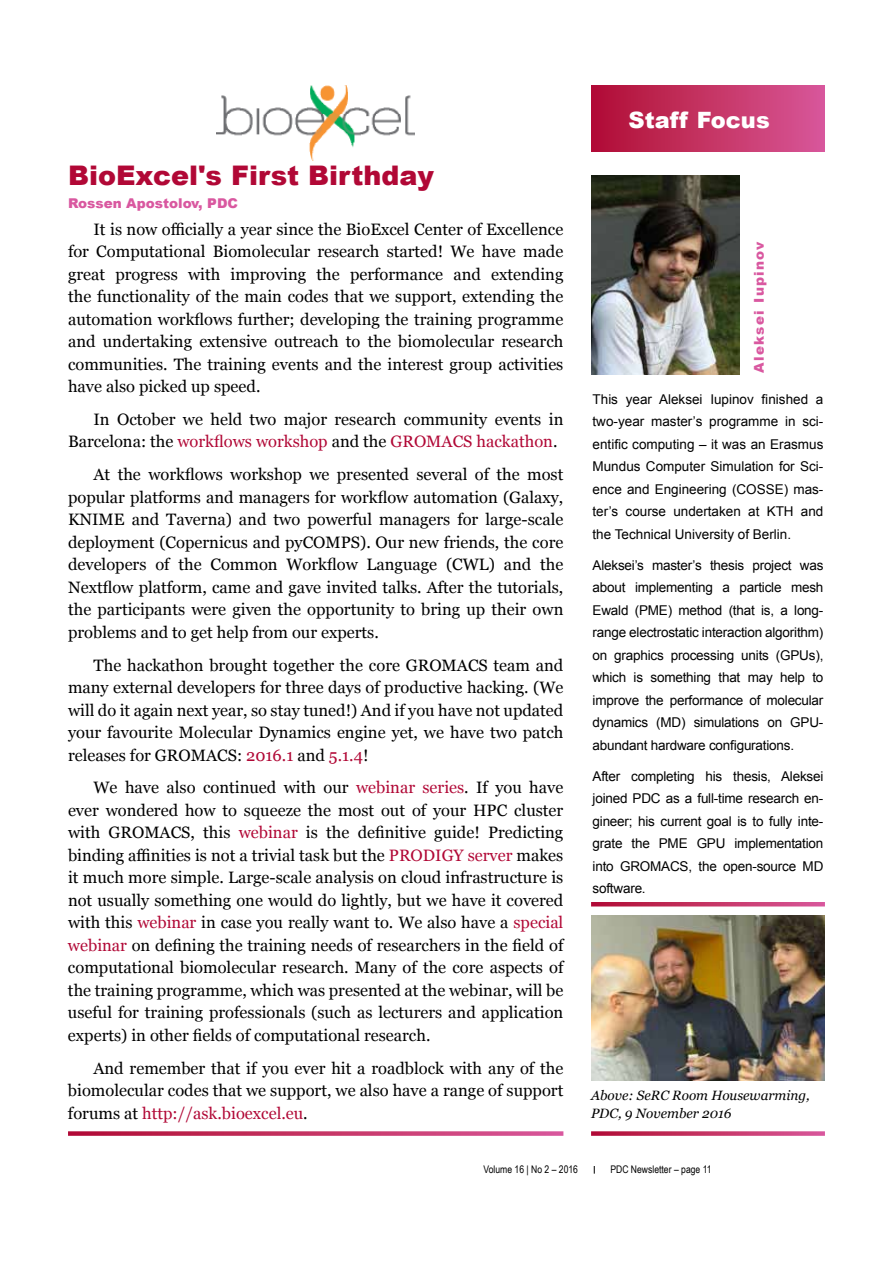
<style>
.page{position:relative;width:893px;height:1263px;background:#fff}
.page>*{position:absolute;margin:0;border:0;box-sizing:border-box;transform-origin:0 0}
.t1{font:900 27px "Arial";color:#b10836}
.t2{font:900 22.5px "Arial";color:#fff}
.t3{font:16.5px/22.5px "Georgia";color:#000;text-align:justify}
.t4{font:13.5px/22.5px "Arial";letter-spacing:-.015em;color:#000;text-align:justify}
.t5{font:italic 13.5px/18px "Georgia";color:#000}
.t6{font:900 13.5px "Arial";color:#d958a0}
.t7{font:900 13.5px "Arial";letter-spacing:.1em;color:#d958a0}
.t8{font:10.5px "Arial Narrow";color:#000}
.s1{color:#b10836}
</style>
<div class="page">
<img style="left:591px;top:915px;width:234px;height:165px">
<img style="left:591px;top:175px;width:148px;height:199px">
<img style="left:217px;top:85px;width:198px;height:76px">
<div style="left:591px;top:85px;width:234px;height:67px;background:linear-gradient(to right,#b10e32,#d85898)"></div>
<svg style="left:591px;top:1131px;width:234px;height:5px"></svg>
<svg style="left:591px;top:902px;width:234px;height:4px"></svg>
<svg style="left:68px;top:1131px;width:495px;height:5px"></svg>
<h1 class="t1" style="left:68px;top:156px;width:368px">BioExcel's First Birthday</h1>
<p class="t6" style="left:68px;top:193px;width:172px">Rossen Apostolov, PDC</p>
<p class="t3" style="left:68px;top:217px;width:497px;text-indent:26px">It is now officially a year since the BioExcel Center of Excellence for Computational Biomolecular research started! We have made great progress with improving the performance and extending the functionality of the main codes that we support, extending the automation workflows further; developing the training programme and undertaking extensive outreach to the biomolecular research communities. The training events and the interest group activities have also picked up speed.</p>
<p class="t3" style="left:68px;top:407px;width:497px;text-indent:26px">In October we held two major research community events in<br>Barcelona: the <span class="s1">workflows workshop</span> and the <span class="s1">GROMACS hackathon</span>.</p>
<p class="t3" style="left:68px;top:463px;width:497px;text-indent:26px">At the workflows workshop we presented several of the most popular platforms and managers for workflow automation (Galaxy, KNIME and Taverna) and two powerful managers for large-scale deployment (Copernicus and pyCOMPS). Our new friends, the core developers of the Common Workflow Language (CWL) and the Nextflow platform, came and gave invited talks. After the tutorials, the participants were given the opportunity to bring up their own problems and to get help from our experts.</p>
<p class="t3" style="left:68px;top:653px;width:497px;text-indent:26px">The hackathon brought together the core GROMACS team and many external developers for three days of productive hacking. (We will do it again next year, so stay tuned!) And if you have not updated your favourite Molecular Dynamics engine yet, we have two patch releases for GROMACS: <span class="s1">2016.1</span> and <span class="s1">5.1.4</span>!</p>
<p class="t3" style="left:68px;top:776px;width:497px;text-indent:26px">We have also continued with our <span class="s1">webinar series</span>. If you have ever wondered how to squeeze the most out of your HPC cluster with GROMACS, this <span class="s1">webinar</span> is the definitive guide! Predicting binding affinities is not a trivial task but the <span class="s1">PRODIGY server</span> makes it much more simple. Large-scale analysis on cloud infrastructure is not usually something one would do lightly, but we have it covered with this <span class="s1">webinar</span> in case you really want to. We also have a <span class="s1">special webinar</span> on defining the training needs of researchers in the field of computational biomolecular research. Many of the core aspects of the training programme, which was presented at the webinar, will be useful for training professionals (such as lecturers and application experts) in other fields of computational research.</p>
<p class="t3" style="left:68px;top:1056px;width:497px;text-indent:26px">And remember that if you ever hit a roadblock with any of the biomolecular codes that we support, we also have a range of support forums at <span class="s1">http://ask.bioexcel.eu</span>.</p>
<h2 class="t2" style="left:628px;top:104px;width:143px">Staff Focus</h2>
<p class="t7" style="left:749px;top:373px;width:133px;rotate:-90deg">Aleksei Iupinov</p>
<p class="t4" style="left:593px;top:388px;width:232px">This year Aleksei Iupinov finished a two-year master’s programme in sci&shy;entific computing – it was an Erasmus Mundus Computer Simulation for Sci&shy;ence and Engineering (COSSE) mas&shy;ter’s course undertaken at KTH and the Technical University of Berlin.</p>
<p class="t4" style="left:593px;top:554px;width:232px">Aleksei’s master’s thesis project was about implementing a particle mesh Ewald (PME) method (that is, a long&shy;range electrostatic interaction algorithm) on graphics processing units (GPUs), which is something that may help to improve the performance of molecular dynamics (MD) simulations on GPU&shy;abundant hardware configurations.</p>
<p class="t4" style="left:593px;top:765px;width:232px">After completing his thesis, Aleksei joined PDC as a full-time research en&shy;gineer; his current goal is to fully inte&shy;grate the PME GPU implementation into GROMACS, the open-source MD software.</p>
<p class="t5" style="left:591px;top:1085px;width:220px">Above: SeRC Room Housewarming,<br>PDC, 9 November 2016</p>
<p class="t8" style="left:483px;top:1161px;width:96px">Volume 16 | No 2 – 2016</p>
<p class="t8" style="left:610px;top:1161px;width:103px">PDC Newsletter – page 11</p>
</div>
